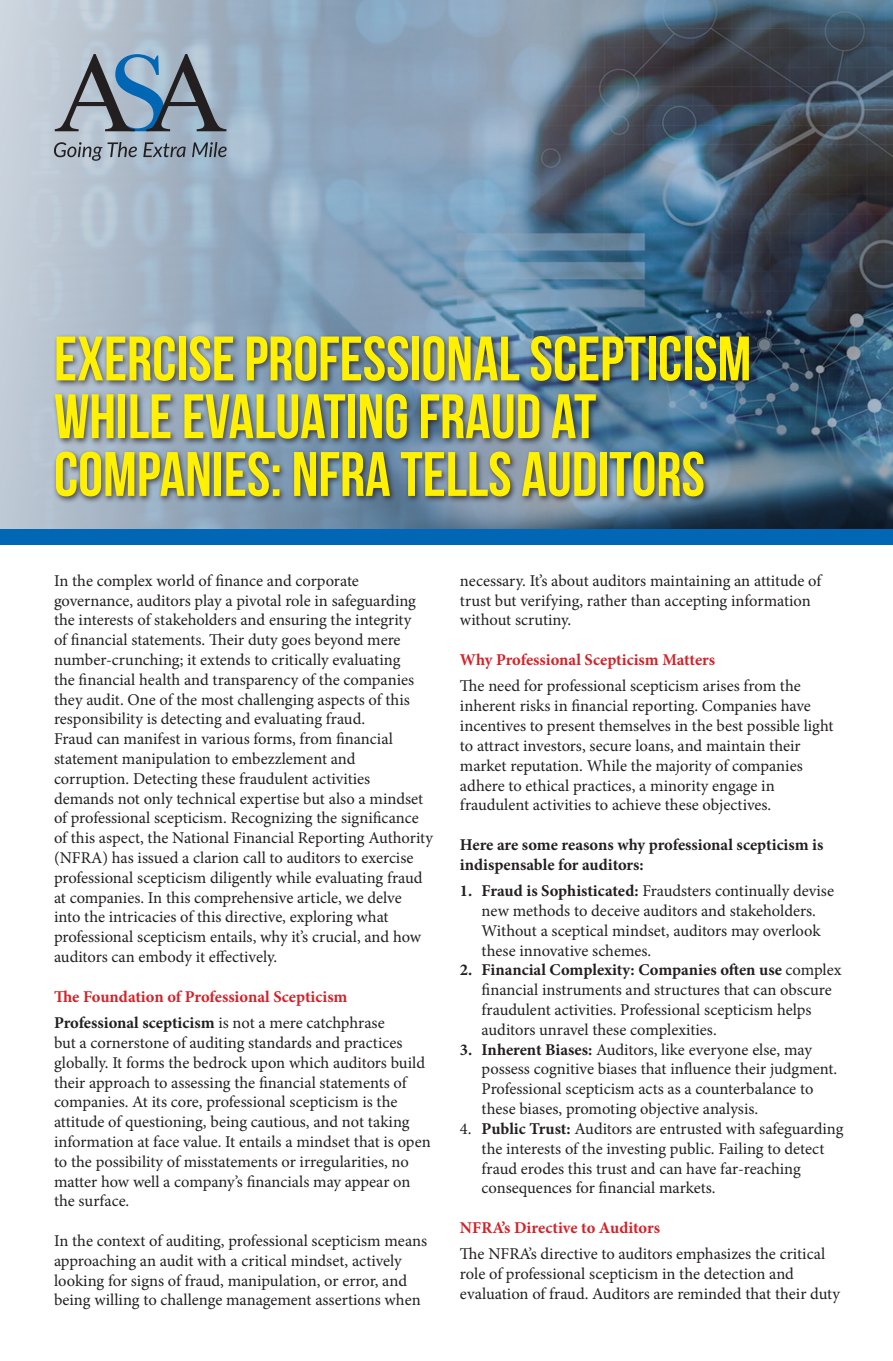
<style>
.page{position:relative;width:893px;height:1361px;background:#fff}
.page>*{position:absolute;margin:0;border:0;box-sizing:border-box;transform-origin:0 0}
.t1{font:62.7px/57.8px "Bebas Neue";color:#fff101}
.t2{font:16.5px/19.8px "Minion Pro";color:#231f20}
.t3{font:700 16.5px/26.5px "Minion Pro";color:#d1232a}
.t4{font:700 16.5px/19.8px "Minion Pro";color:#231f20}
.s1{color:#231f20}
.s2{font-weight:400;color:#231f20}
.s3{font-weight:700}
</style>
<div class="page">
<img style="left:0;top:0;width:893px;height:529px">
<svg style="left:54px;top:142px;width:83px;height:19px;background:#949da8"></svg>
<svg style="left:143px;top:142px;width:43px;height:15px"></svg>
<svg style="left:192px;top:142px;width:35px;height:15px"></svg>
<svg style="left:55px;top:54px;width:171px;height:77px;background:#8295a6"></svg>
<div style="left:0;top:529px;width:893px;height:16px;background:#0166b3"></div>
<div style="left:52px;top:333px;width:704px;height:171px;background:#231f20;opacity:.75"></div>
<h1 class="t1" style="left:54px;top:329px;width:699px">EXERCISE PROFESSIONAL SCEPTICISM<br>WHILE EVALUATING FRAUD AT<br>COMPANIES: NFRA TELLS AUDITORS</h1>
<p class="t2" style="left:54px;top:571px;width:380px">In the complex world of finance and corporate governance, auditors play a pivotal role in safeguarding the interests of stakeholders and ensuring the integrity<br>of financial statements. Their duty goes beyond mere number-crunching; it extends to critically evaluating<br>the financial health and transparency of the companies they audit. One of the most challenging aspects of this responsibility is detecting and evaluating fraud.<br>Fraud can manifest in various forms, from financial statement manipulation to embezzlement and corruption. Detecting these fraudulent activities demands not only technical expertise but also a mindset of professional scepticism. Recognizing the significance of this aspect, the National Financial Reporting Authority (NFRA) has issued a clarion call to auditors to exercise professional scepticism diligently while evaluating fraud at companies. In this comprehensive article, we delve<br>into the intricacies of this directive, exploring what professional scepticism entails, why it’s crucial, and how auditors can embody it effectively.</p>
<p class="t3" style="left:54px;top:983px;width:332px">The Foundation of Professional Scepticism<br><span class="s1">Professional scepticism</span> <span class="s2">is not a mere catchphrase</span></p>
<p class="t2" style="left:54px;top:1033px;width:378px">but a cornerstone of auditing standards and practices globally. It forms the bedrock upon which auditors build their approach to assessing the financial statements of companies. At its core, professional scepticism is the attitude of questioning, being cautious, and not taking information at face value. It entails a mindset that is open to the possibility of misstatements or irregularities, no matter how well a company’s financials may appear on the surface.</p>
<p class="t2" style="left:54px;top:1231px;width:375px">In the context of auditing, professional scepticism means approaching an audit with a critical mindset, actively looking for signs of fraud, manipulation, or error, and being willing to challenge management assertions when</p>
<p class="t2" style="left:460px;top:571px;width:363px">necessary. It’s about auditors maintaining an attitude of trust but verifying, rather than accepting information without scrutiny.</p>
<p class="t3" style="left:460px;top:646px;width:257px">Why Professional Scepticism Matters</p>
<p class="t2" style="left:460px;top:676px;width:375px">The need for professional scepticism arises from the inherent risks in financial reporting. Companies have incentives to present themselves in the best possible light to attract investors, secure loans, and maintain their market reputation. While the majority of companies adhere to ethical practices, a minority engage in fraudulent activities to achieve these objectives.</p>
<p class="t4" style="left:460px;top:834px;width:365px">Here are some reasons why professional scepticism is indispensable for auditors:</p>
<p class="t2" style="left:482px;top:881px;width:354px;text-indent:-22px"><span class="s3">1. Fraud is Sophisticated:</span> Fraudsters continually devise new methods to deceive auditors and stakeholders.<br>Without a sceptical mindset, auditors may overlook these innovative schemes.</p>
<p class="t2" style="left:482px;top:960px;width:361px;text-indent:-22px"><span class="s3">2. Financial Complexity: Companies often use</span> complex financial instruments and structures that can obscure fraudulent activities. Professional scepticism helps auditors unravel these complexities.</p>
<p class="t2" style="left:482px;top:1039px;width:357px;text-indent:-22px"><span class="s3">3. Inherent Biases:</span> Auditors, like everyone else, may possess cognitive biases that influence their judgment.<br>Professional scepticism acts as a counterbalance to these biases, promoting objective analysis.</p>
<p class="t2" style="left:482px;top:1119px;width:363px;text-indent:-22px">4. <span class="s3">Public Trust:</span> Auditors are entrusted with safeguarding the interests of the investing public. Failing to detect fraud erodes this trust and can have far-reaching consequences for financial markets.</p>
<p class="t3" style="left:460px;top:1214px;width:202px">NFRA’s Directive to Auditors</p>
<p class="t2" style="left:460px;top:1244px;width:381px">The NFRA’s directive to auditors emphasizes the critical role of professional scepticism in the detection and evaluation of fraud. Auditors are reminded that their duty</p>
</div>
